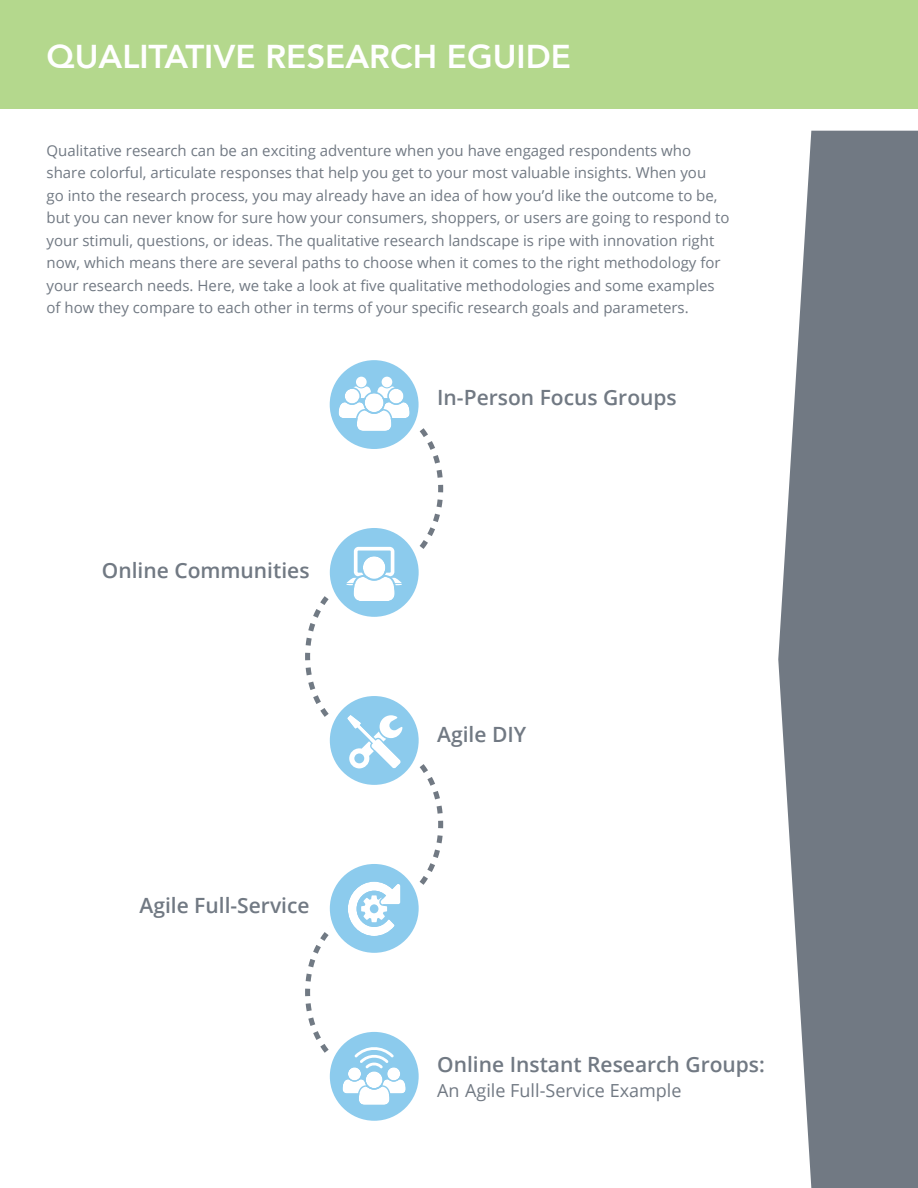
<style>
.page{position:relative;width:918px;height:1188px;background:#fff}
.page>*{position:absolute;margin:0;border:0;box-sizing:border-box;transform-origin:0 0}
.t1{font:800 33px "Avenir";color:#fff}
.t2{font:600 21px "Open Sans";color:#717983}
.t3{font:18px "Open Sans";color:#717983}
.t4{font:15px/22.5px "Open Sans";color:#717983}
</style>
<div class="page">
<div style="left:0;top:0;width:918px;height:108px;background:#b4d88d"></div>
<svg style="left:778px;top:131px;width:140px;height:1057px;background:#838a93"></svg>
<div style="left:330px;top:360px;width:89px;height:89px;background:#8ccbed;border-radius:50%"></div>
<div style="left:330px;top:1032px;width:89px;height:89px;background:#8ccbed;border-radius:50%"></div>
<svg style="left:305px;top:377px;width:138px;height:729px"></svg>
<p class="t1" style="left:47px;top:30px;width:526px">QUALITATIVE RESEARCH EGUIDE</p>
<p class="t4" style="left:47px;top:139px;width:685px">Qualitative research can be an exciting adventure when you have engaged respondents who share colorful, articulate responses that help you get to your most valuable insights. When you<br>go into the research process, you may already have an idea of how you’d like the outcome to be, but you can never know for sure how your consumers, shoppers, or users are going to respond to your stimuli, questions, or ideas. The qualitative research landscape is ripe with innovation right now, which means there are several paths to choose when it comes to the right methodology for your research needs. Here, we take a look at five qualitative methodologies and some examples of how they compare to each other in terms of your specific research goals and parameters.</p>
<p class="t2" style="left:102px;top:556px;width:209px">Online Communities</p>
<p class="t2" style="left:139px;top:891px;width:172px">Agile Full-Service</p>
<p class="t2" style="left:437px;top:383px;width:241px">In-Person Focus Groups</p>
<p class="t2" style="left:437px;top:720px;width:91px">Agile DIY</p>
<p class="t2" style="left:437px;top:1050px;width:329px">Online Instant Research Groups:</p>
<p class="t3" style="left:437px;top:1078px;width:246px">An Agile Full-Service Example</p>
</div>
